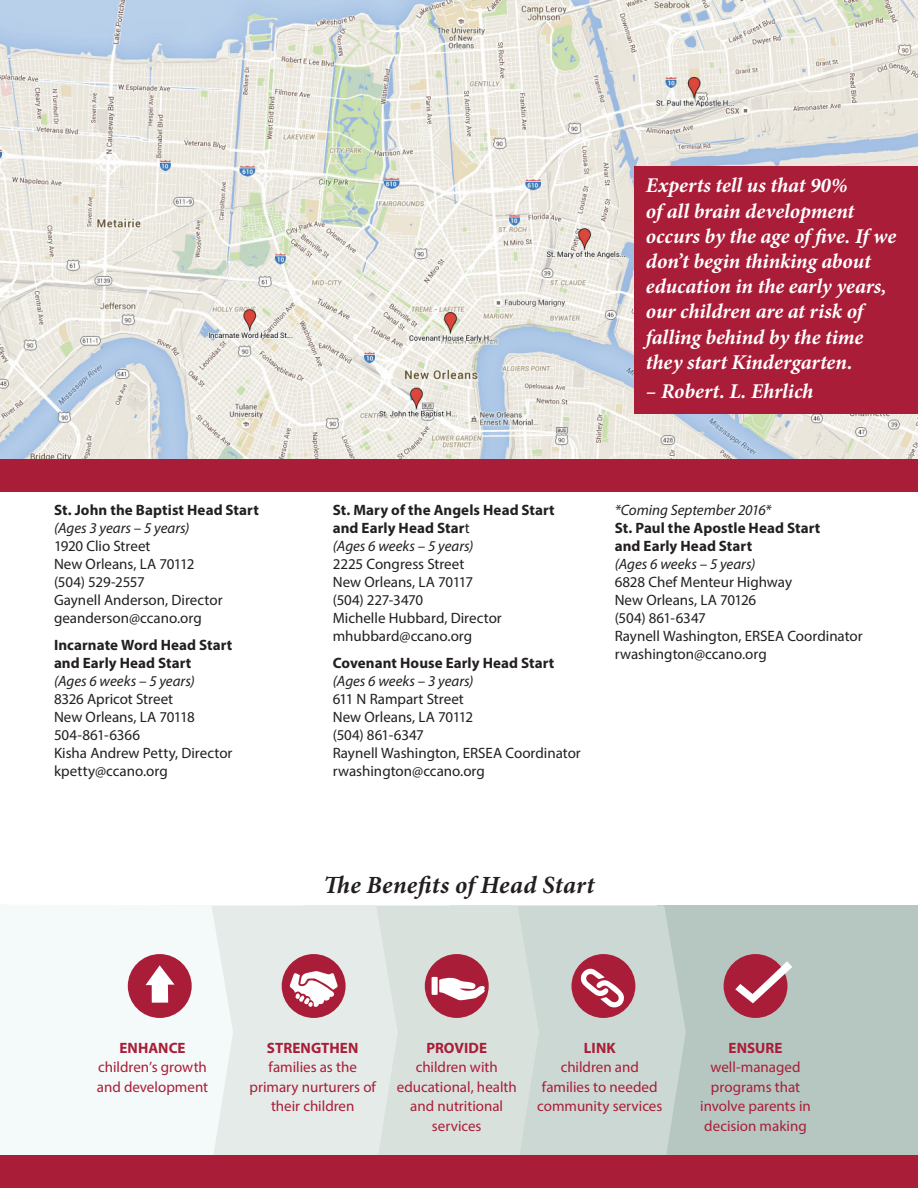
<style>
.page{position:relative;width:918px;height:1188px;background:#fff}
.page>*{position:absolute;margin:0;border:0;box-sizing:border-box;transform-origin:0 0}
.t1{font:italic 700 24.75px "Minion Pro";letter-spacing:.015em;color:#231f20}
.t2{font:italic 700 21px/25.2px "Minion Pro";letter-spacing:-.005em;color:#fff}
.t3{font:15px/18px "Myriad Pro";color:#231f20}
.t4{font:15px/19.5px "Myriad Pro";color:#aa1d38;text-align:center}
.t5{font:700 15px/18px "Myriad Pro";letter-spacing:.005em;color:#231f20}
.t6{font:italic 15px "Myriad Pro";color:#231f20}
.t7{font:700 15px "Myriad Pro";letter-spacing:.005em;color:#aa1d38}
.s1{font-weight:400}
.s2{font-weight:400;font-style:italic}
</style>
<div class="page">
<img style="left:0;top:0;width:918px;height:459px">
<div style="left:0;top:459px;width:918px;height:32px;background:#aa1d38"></div>
<div style="left:634px;top:166px;width:284px;height:248px;background:#aa1d38"></div>
<div style="left:658px;top:905px;width:260px;height:252px;background:#b6c7c1"></div>
<svg style="left:539px;top:905px;width:147px;height:251px;background:#cad5d0"></svg>
<svg style="left:398px;top:905px;width:141px;height:251px;background:#d7dfda"></svg>
<svg style="left:233px;top:905px;width:165px;height:251px;background:#e3e9e6"></svg>
<div style="left:0;top:905px;width:233px;height:251px;background:#f4f9f9"></div>
<div style="left:282px;top:954px;width:64px;height:64px;background:#aa1d38;border-radius:50%"></div>
<div style="left:128px;top:954px;width:64px;height:64px;background:#aa1d38;border-radius:50%"></div>
<div style="left:571px;top:954px;width:64px;height:64px;background:#aa1d38;border-radius:50%"></div>
<svg style="left:579px;top:968px;width:45px;height:40px"></svg>
<div style="left:425px;top:954px;width:64px;height:64px;background:#aa1d38;border-radius:50%"></div>
<div style="left:724px;top:954px;width:64px;height:64px;background:#aa1d38;border-radius:50%"></div>
<svg style="left:290px;top:971px;width:48px;height:36px"></svg>
<svg style="left:735px;top:961px;width:57px;height:42px"></svg>
<svg style="left:432px;top:977px;width:53px;height:23px"></svg>
<svg style="left:146px;top:965px;width:29px;height:38px"></svg>
<div style="left:0;top:1156px;width:918px;height:32px;background:#aa1d38"></div>
<p class="t5" style="left:54px;top:501px;width:206px">St. John the Baptist Head Start</p>
<p class="t6" style="left:54px;top:519px;width:137px">(Ages 3 years – 5 years)</p>
<p class="t3" style="left:54px;top:537px;width:170px">1920 Clio Street<br>New Orleans, LA 70112 (504) 529-2557<br>Gaynell Anderson, Director geanderson@ccano.org</p>
<p class="t5" style="left:54px;top:636px;width:180px">Incarnate Word Head Start and Early Head Start</p>
<p class="t6" style="left:54px;top:672px;width:142px">(Ages 6 weeks – 5 years)</p>
<p class="t3" style="left:54px;top:690px;width:180px">8326 Apricot Street<br>New Orleans, LA 70118<br>504-861-6366<br>Kisha Andrew Petty, Director kpetty@ccano.org</p>
<h2 class="t2" style="left:646px;top:173px;width:252px">Experts tell us that 90%<br>of all brain development occurs by the age of five. If we don’t begin thinking about education in the early years, our children are at risk of falling behind by the time they start Kindergarten.</h2>
<h2 class="t2" style="left:646px;top:378px;width:169px">– Robert. L. Ehrlich</h2>
<p class="t5" style="left:333px;top:501px;width:224px">St. Mary of the Angels Head Start and Early Head Star<span class="s1">t<br></span><span class="s2">(Ages 6 weeks – 5 years)</span></p>
<p class="t3" style="left:333px;top:555px;width:171px">2225 Congress Street<br>New Orleans, LA 70117 (504) 227-3470<br>Michelle Hubbard, Director mhubbard@ccano.org</p>
<p class="t5" style="left:333px;top:654px;width:223px">Covenant House Early Head Start</p>
<p class="t6" style="left:333px;top:672px;width:142px">(Ages 6 weeks – 3 years)</p>
<p class="t3" style="left:333px;top:690px;width:250px">611 N Rampart Street<br>New Orleans, LA 70112<br>(504) 861-6347<br>Raynell Washington, ERSEA Coordinator rwashington@ccano.org</p>
<p class="t6" style="left:615px;top:501px;width:158px">*Coming September 2016*</p>
<p class="t5" style="left:615px;top:519px;width:207px">St. Paul the Apostle Head Start and Early Head Start</p>
<p class="t6" style="left:615px;top:555px;width:142px">(Ages 6 weeks – 5 years)</p>
<p class="t3" style="left:615px;top:573px;width:250px">6828 Chef Menteur Highway<br>New Orleans, LA 70126<br>(504) 861-6347<br>Raynell Washington, ERSEA Coordinator rwashington@ccano.org</p>
<h1 class="t1" style="left:323px;top:868px;width:273px">The Benefits of Head Start</h1>
<p class="t7" style="left:119px;top:1038px;width:68px">ENHANCE</p>
<p class="t4" style="left:97px;top:1057px;width:113px;text-align:left">children’s growth and development</p>
<p class="t7" style="left:267px;top:1038px;width:93px">STRENGTHEN</p>
<p class="t4" style="left:250px;top:1057px;width:128px">families as the primary nurturers of their children</p>
<p class="t7" style="left:426px;top:1038px;width:62px">PROVIDE</p>
<p class="t4" style="left:397px;top:1057px;width:122px">children with educational, health and nutritional services</p>
<p class="t7" style="left:584px;top:1038px;width:33px">LINK</p>
<p class="t4" style="left:537px;top:1057px;width:127px">children and families to needed community services</p>
<p class="t7" style="left:728px;top:1038px;width:56px">ENSURE</p>
<p class="t4" style="left:700px;top:1057px;width:112px">well-managed programs that involve parents in decision making</p>
</div>
